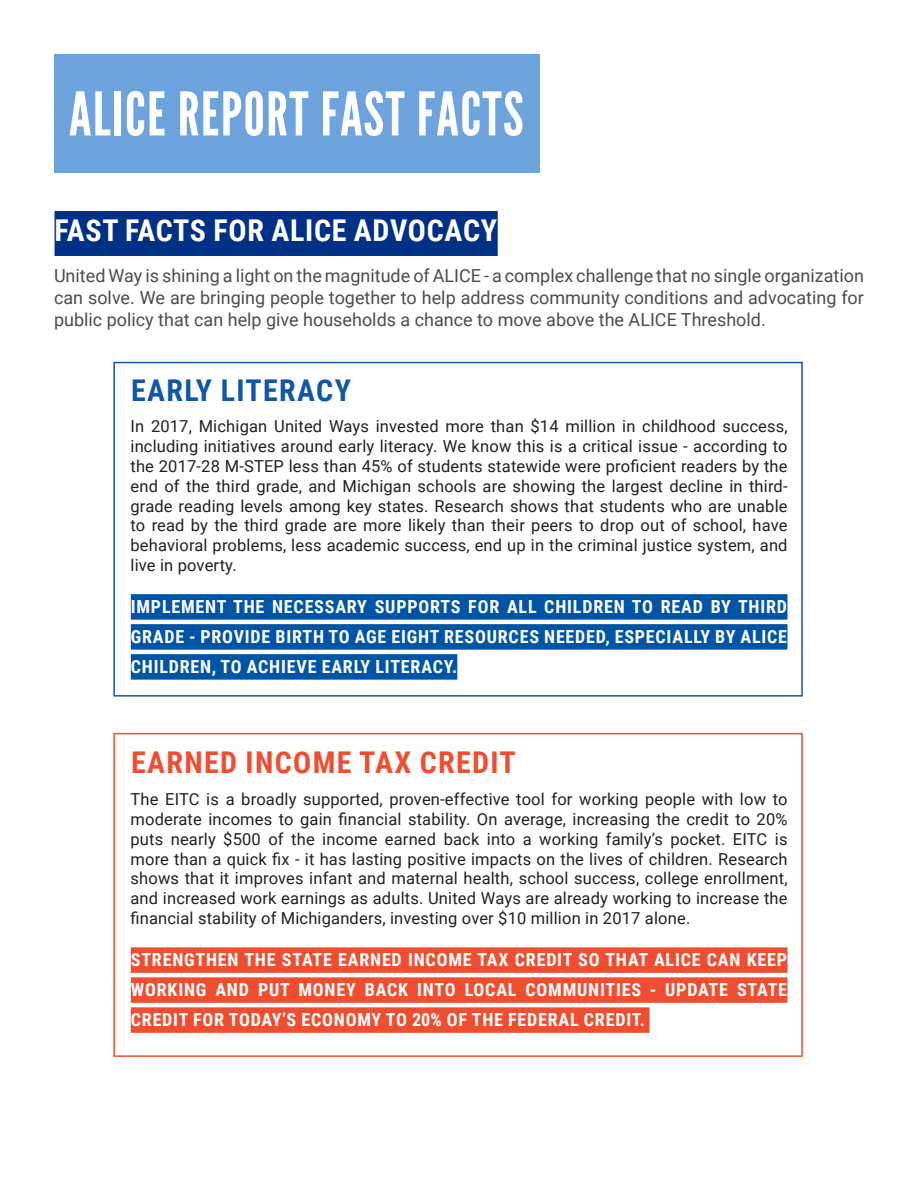
<style>
.page{position:relative;width:918px;height:1188px;background:#fff}
.page>*{position:absolute;margin:0;border:0;box-sizing:border-box;transform-origin:0 0}
.t1{font:60px "League Gothic";letter-spacing:.025em;color:#fff}
.t2{font:700 30px "Roboto Condensed";letter-spacing:.025em;color:#fff}
.t3{font:700 30px "Roboto Condensed";letter-spacing:.045em;color:#f04e31}
.t4{font:700 30px "Roboto Condensed";letter-spacing:.045em;color:#1157a6}
.t5{font:700 18px/30px "Roboto Condensed";letter-spacing:.045em;color:#fff;text-align:justify}
.t6{font:18px/21.6px "Roboto";color:#4b4c4d;text-align:justify}
.t7{font:16.5px/19.8px "Roboto";letter-spacing:.01em;color:#231f20;text-align:justify}
</style>
<div class="page">
<div style="left:54px;top:54px;width:486px;height:119px;background:#6ea4dd"></div>
<div style="left:55px;top:211px;width:443px;height:45px;background:#003186"></div>
<div style="left:131px;top:594px;width:656px;height:26px;background:#0055a7"></div>
<div style="left:131px;top:624px;width:656px;height:26px;background:#0055a7"></div>
<div style="left:131px;top:654px;width:326px;height:26px;background:#0055a7"></div>
<div style="left:131px;top:947px;width:657px;height:26px;background:#f04e31"></div>
<div style="left:131px;top:977px;width:657px;height:26px;background:#f04e31"></div>
<div style="left:131px;top:1007px;width:519px;height:26px;background:#f04e31"></div>
<div style="left:113px;top:733px;width:690px;height:324px;border:2px solid #f04e31"></div>
<div style="left:113px;top:362px;width:690px;height:335px;border:2px solid #1157a6"></div>
<p class="t1" style="left:69px;top:78px;width:456px">ALICE REPORT FAST FACTS</p>
<p class="t2" style="left:55px;top:209px;width:444px">FAST FACTS FOR ALICE ADVOCACY</p>
<p class="t6" style="left:54px;top:265px;width:812px">United Way is shining a light on the magnitude of ALICE - a complex challenge that no single organization can solve. We are bringing people together to help address community conditions and advocating for public policy that can help give households a chance to move above the ALICE Threshold.</p>
<p class="t4" style="left:131px;top:369px;width:221px">EARLY LITERACY</p>
<p class="t7" style="left:130px;top:416px;width:659px">In 2017, Michigan United Ways invested more than $14 million in childhood success, including initiatives around early literacy. We know this is a critical issue - according to the 2017-28 M-STEP less than 45% of students statewide were proficient readers by the end of the third grade, and Michigan schools are showing the largest decline in third&shy;grade reading levels among key states. Research shows that students who are unable to read by the third grade are more likely than their peers to drop out of school, have behavioral problems, less academic success, end up in the criminal justice system, and live in poverty.</p>
<p class="t5" style="left:131px;top:591px;width:658px">IMPLEMENT THE NECESSARY SUPPORTS FOR ALL CHILDREN TO READ BY THIRD GRADE - PROVIDE BIRTH TO AGE EIGHT RESOURCES NEEDED, ESPECIALLY BY ALICE CHILDREN, TO ACHIEVE EARLY LITERACY.</p>
<p class="t3" style="left:131px;top:742px;width:386px">EARNED INCOME TAX CREDIT</p>
<p class="t7" style="left:130px;top:789px;width:659px">The EITC is a broadly supported, proven-effective tool for working people with low to moderate incomes to gain financial stability. On average, increasing the credit to 20% puts nearly $500 of the income earned back into a working family’s pocket. EITC is more than a quick fix - it has lasting positive impacts on the lives of children. Research shows that it improves infant and maternal health, school success, college enrollment, and increased work earnings as adults. United Ways are already working to increase the financial stability of Michiganders, investing over $10 million in 2017 alone.</p>
<p class="t5" style="left:131px;top:944px;width:658px">STRENGTHEN THE STATE EARNED INCOME TAX CREDIT SO THAT ALICE CAN KEEP WORKING AND PUT MONEY BACK INTO LOCAL COMMUNITIES - UPDATE STATE CREDIT FOR TODAY’S ECONOMY TO 20% OF THE FEDERAL CREDIT.</p>
</div>
